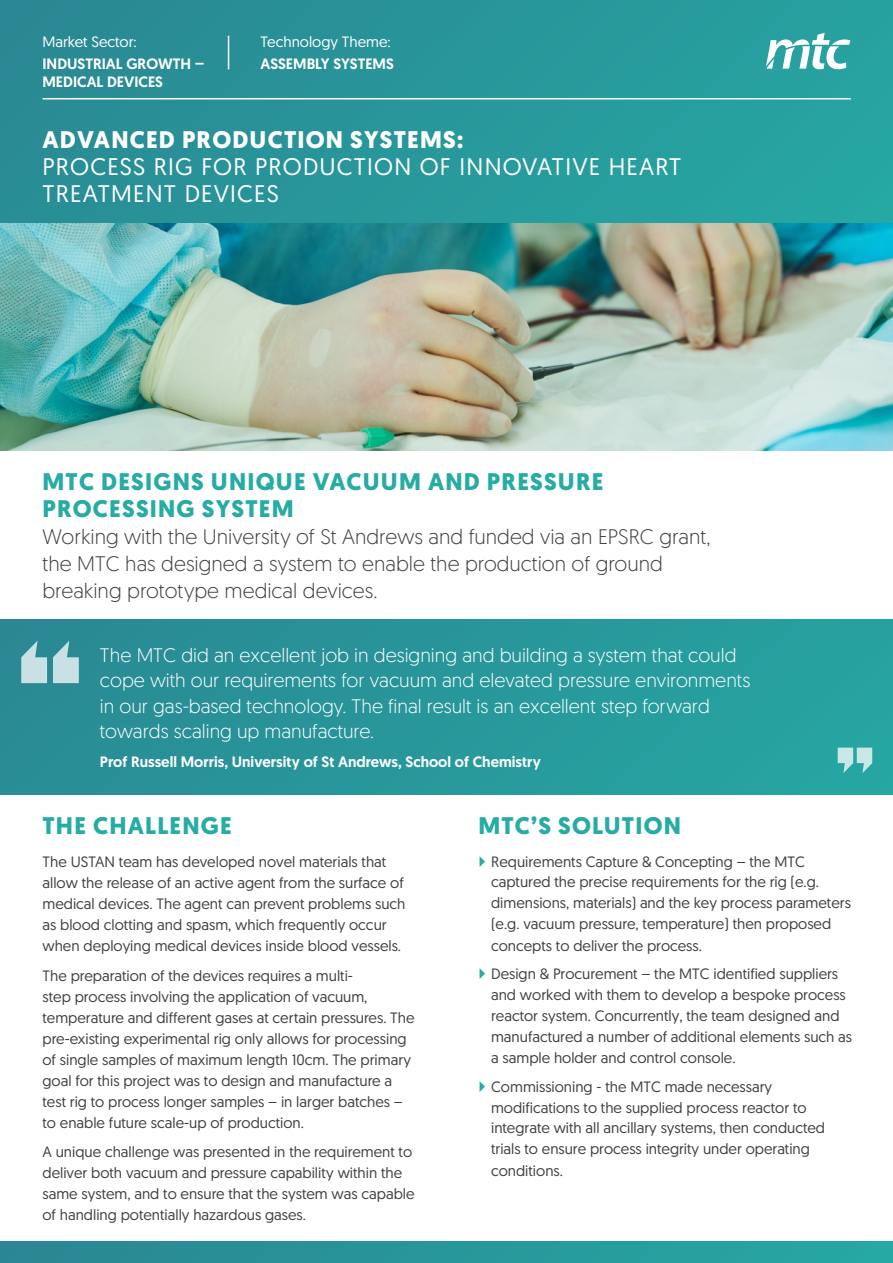
<style>
.page{position:relative;width:893px;height:1263px;background:#fff}
.page>*{position:absolute;margin:0;border:0;box-sizing:border-box;transform-origin:0 0}
.t1{font:700 24px/27px "Geomanist";letter-spacing:.05em;color:#26aba5}
.t2{font:24px/27px "Geomanist";letter-spacing:.05em;color:#fff}
.t3{font:700 24px "Geomanist";letter-spacing:.05em;color:#fff}
.t4{font:300 21px/27px "Geomanist";color:#414042}
.t5{font:300 19.5px/25.5px "Geomanist";color:#fff}
.t6{font:15px/21px "Geomanist";color:#414042}
.t7{font:500 15px/18px "Geomanist";color:#fff}
.t8{font:15px "Geomanist";color:#fff}
</style>
<div class="page">
<div style="left:0;top:0;width:893px;height:223px;background:linear-gradient(to right,#2a8a94,#26a5a2)"></div>
<hr style="left:43px;top:98px;width:808px;height:1px;background:#fff">
<hr style="left:228px;top:36px;width:1px;height:33px;background:#fff">
<svg style="left:766px;top:33px;width:84px;height:36px"></svg>
<div style="left:0;top:1242px;width:893px;height:21px;background:linear-gradient(to right,#2a8692,#26a8a4)"></div>
<div style="left:0;top:619px;width:893px;height:175px;background:#28979b"></div>
<svg style="left:838px;top:748px;width:34px;height:25px"></svg>
<svg style="left:21px;top:641px;width:58px;height:42px"></svg>
<img style="left:0;top:223px;width:893px;height:228px">
<p class="t8" style="left:43px;top:32px;width:96px">Market Sector:</p>
<p class="t7" style="left:43px;top:55px;width:164px">INDUSTRIAL GROWTH –<br>MEDICAL DEVICES</p>
<p class="t8" style="left:260px;top:32px;width:132px">Technology Theme:</p>
<p class="t7" style="left:260px;top:55px;width:135px">ASSEMBLY SYSTEMS</p>
<h1 class="t3" style="left:43px;top:123px;width:422px">ADVANCED PRODUCTION SYSTEMS:</h1>
<h1 class="t2" style="left:43px;top:152px;width:640px">PROCESS RIG FOR PRODUCTION OF INNOVATIVE HEART<br>TREATMENT DEVICES</h1>
<h1 class="t1" style="left:43px;top:468px;width:562px">MTC DESIGNS UNIQUE VACUUM AND PRESSURE<br>PROCESSING SYSTEM</h1>
<h2 class="t4" style="left:43px;top:522px;width:669px">Working with the University of St Andrews and funded via an EPSRC grant, the MTC has designed a system to enable the production of ground breaking prototype medical devices.</h2>
<p class="t5" style="left:100px;top:641px;width:652px">The MTC did an excellent job in designing and building a system that could cope with our requirements for vacuum and elevated pressure environments in our gas-based technology. The final result is an excellent step forward towards scaling up manufacture.</p>
<p class="t7" style="left:100px;top:752px;width:443px">Prof Russell Morris, University of St Andrews, School of Chemistry</p>
<h1 class="t1" style="left:43px;top:812px;width:191px">THE CHALLENGE</h1>
<p class="t6" style="left:43px;top:851px;width:364px">The USTAN team has developed novel materials that allow the release of an active agent from the surface of medical devices. The agent can prevent problems such as blood clotting and spasm, which frequently occur when deploying medical devices inside blood vessels.</p>
<p class="t6" style="left:43px;top:965px;width:374px">The preparation of the devices requires a multi-<br>step process involving the application of vacuum, temperature and different gases at certain pressures. The pre-existing experimental rig only allows for processing of single samples of maximum length 10cm. The primary goal for this project was to design and manufacture a test rig to process longer samples – in larger batches – to enable future scale-up of production.</p>
<p class="t6" style="left:43px;top:1141px;width:374px">A unique challenge was presented in the requirement to deliver both vacuum and pressure capability within the same system, and to ensure that the system was capable of handling potentially hazardous gases.</p>
<h1 class="t1" style="left:478px;top:812px;width:204px">MTC’S SOLUTION</h1>
<p class="t6" style="left:491px;top:850px;width:361px">Requirements Capture &amp; Concepting – the MTC captured the precise requirements for the rig (e.g. dimensions, materials) and the key process parameters (e.g. vacuum pressure, temperature) then proposed concepts to deliver the process.</p>
<p class="t6" style="left:491px;top:963px;width:363px">Design &amp; Procurement – the MTC identified suppliers and worked with them to develop a bespoke process reactor system. Concurrently, the team designed and manufactured a number of additional elements such as a sample holder and control console.</p>
<p class="t6" style="left:491px;top:1075px;width:336px">Commissioning - the MTC made necessary modifications to the supplied process reactor to integrate with all ancillary systems, then conducted trials to ensure process integrity under operating conditions.</p>
</div>
